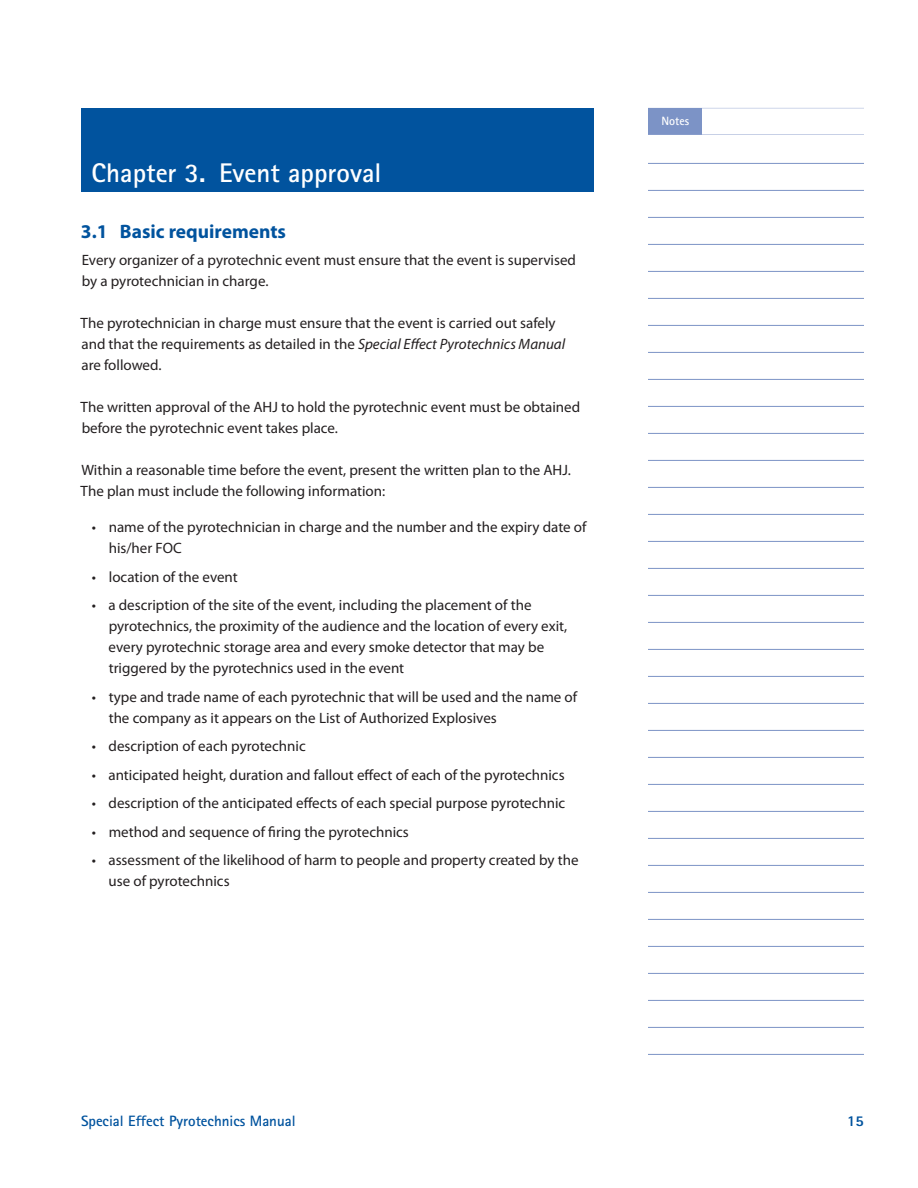
<style>
.page{position:relative;width:918px;height:1188px;background:#fff}
.page>*{position:absolute;margin:0;border:0;box-sizing:border-box;transform-origin:0 0}
.t1{font:700 27px "Rotis Sans Serif Std";color:#fff}
.t2{font:700 19.5px "Myriad Pro";color:#01539e}
.t3{font:15px/21px "Myriad Pro";color:#231f20}
.t4{font:700 15px "Rotis Sans Serif Std";color:#01539e}
.t5{font:800 15px "Rotis Sans Serif Std";color:#01539e}
.t6{font:700 12px "Rotis Sans Serif Std";color:#fff}
.s1{font-style:italic}
</style>
<div class="page">
<div style="left:648px;top:108px;width:216px;height:27px;background:#7c93c6"></div>
<div style="left:702px;top:108px;width:164px;height:27px;background:#fff"></div>
<hr style="left:648px;top:163px;width:216px;height:1px;background:#7c93c6">
<hr style="left:648px;top:190px;width:216px;height:1px;background:#7c93c6">
<hr style="left:648px;top:217px;width:216px;height:1px;background:#7c93c6">
<hr style="left:648px;top:244px;width:216px;height:1px;background:#7c93c6">
<hr style="left:648px;top:271px;width:216px;height:1px;background:#7c93c6">
<hr style="left:648px;top:298px;width:216px;height:1px;background:#7c93c6">
<hr style="left:648px;top:325px;width:216px;height:1px;background:#7c93c6">
<hr style="left:648px;top:352px;width:216px;height:1px;background:#7c93c6">
<hr style="left:648px;top:379px;width:216px;height:1px;background:#7c93c6">
<hr style="left:648px;top:406px;width:216px;height:1px;background:#7c93c6">
<hr style="left:648px;top:433px;width:216px;height:1px;background:#7c93c6">
<hr style="left:648px;top:460px;width:216px;height:1px;background:#7c93c6">
<hr style="left:648px;top:487px;width:216px;height:1px;background:#7c93c6">
<hr style="left:648px;top:514px;width:216px;height:1px;background:#7c93c6">
<hr style="left:648px;top:541px;width:216px;height:1px;background:#7c93c6">
<hr style="left:648px;top:568px;width:216px;height:1px;background:#7c93c6">
<hr style="left:648px;top:595px;width:216px;height:1px;background:#7c93c6">
<hr style="left:648px;top:622px;width:216px;height:1px;background:#7c93c6">
<hr style="left:648px;top:649px;width:216px;height:1px;background:#7c93c6">
<hr style="left:648px;top:676px;width:216px;height:1px;background:#7c93c6">
<hr style="left:648px;top:703px;width:216px;height:1px;background:#7c93c6">
<hr style="left:648px;top:730px;width:216px;height:1px;background:#7c93c6">
<hr style="left:648px;top:757px;width:216px;height:1px;background:#7c93c6">
<hr style="left:648px;top:784px;width:216px;height:1px;background:#7c93c6">
<hr style="left:648px;top:811px;width:216px;height:1px;background:#7c93c6">
<hr style="left:648px;top:838px;width:216px;height:1px;background:#7c93c6">
<hr style="left:648px;top:865px;width:216px;height:1px;background:#7c93c6">
<hr style="left:648px;top:892px;width:216px;height:1px;background:#7c93c6">
<hr style="left:648px;top:919px;width:216px;height:1px;background:#7c93c6">
<hr style="left:648px;top:946px;width:216px;height:1px;background:#7c93c6">
<hr style="left:648px;top:973px;width:216px;height:1px;background:#7c93c6">
<hr style="left:648px;top:1000px;width:216px;height:1px;background:#7c93c6">
<hr style="left:648px;top:1027px;width:216px;height:1px;background:#7c93c6">
<hr style="left:648px;top:1054px;width:216px;height:1px;background:#7c93c6">
<div style="left:81px;top:108px;width:513px;height:84px;background:#01539e"></div>
<h2 class="t1" style="left:92px;top:155px;width:291px">Chapter 3. Event approval</h2>
<h3 class="t2" style="left:81px;top:219px;width:207px">3.1 Basic requirements</h3>
<p class="t3" style="left:82px;top:249px;width:496px">Every organizer of a pyrotechnic event must ensure that the event is supervised by a pyrotechnician in charge.</p>
<p class="t3" style="left:81px;top:312px;width:486px">The pyrotechnician in charge must ensure that the event is carried out safely and that the requirements as detailed in the <span class="s1">Special Effect Pyrotechnics Manual </span>are followed.</p>
<p class="t3" style="left:81px;top:396px;width:501px">The written approval of the AHJ to hold the pyrotechnic event must be obtained before the pyrotechnic event takes place.</p>
<p class="t3" style="left:81px;top:459px;width:492px">Within a reasonable time before the event, present the written plan to the AHJ.<br>The plan must include the following information:</p>
<p class="t3" style="left:109px;top:516px;width:479px;text-indent:-17px">• name of the pyrotechnician in charge and the number and the expiry date of his/her FOC</p>
<p class="t3" style="left:92px;top:566px;width:147px">• location of the event</p>
<p class="t3" style="left:109px;top:594px;width:460px;text-indent:-17px">• a description of the site of the event, including the placement of the pyrotechnics, the proximity of the audience and the location of every exit, every pyrotechnic storage area and every smoke detector that may be triggered by the pyrotechnics used in the event</p>
<p class="t3" style="left:109px;top:686px;width:470px;text-indent:-17px">• type and trade name of each pyrotechnic that will be used and the name of the company as it appears on the List of Authorized Explosives</p>
<p class="t3" style="left:92px;top:735px;width:215px">• description of each pyrotechnic</p>
<p class="t3" style="left:92px;top:764px;width:474px">• anticipated height, duration and fallout effect of each of the pyrotechnics</p>
<p class="t3" style="left:92px;top:792px;width:475px">• description of the anticipated effects of each special purpose pyrotechnic</p>
<p class="t3" style="left:92px;top:821px;width:319px">• method and sequence of firing the pyrotechnics</p>
<p class="t3" style="left:109px;top:849px;width:472px;text-indent:-17px">• assessment of the likelihood of harm to people and property created by the use of pyrotechnics</p>
<p class="t6" style="left:662px;top:114px;width:29px">Notes</p>
<p class="t4" style="left:81px;top:1112px;width:216px">Special Effect Pyrotechnics Manual</p>
<p class="t5" style="left:847px;top:1112px;width:18px">15</p>
</div>
